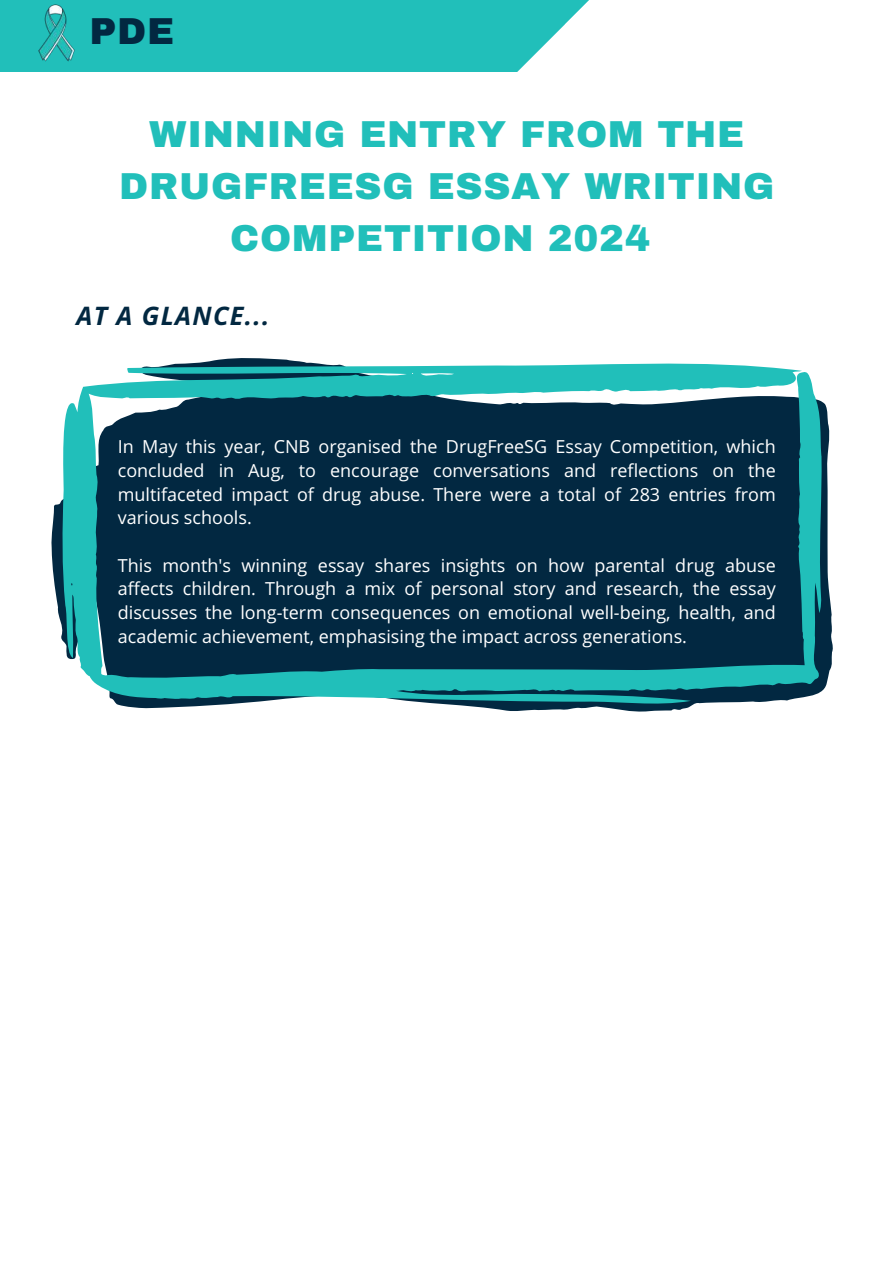
<style>
.page{position:relative;width:894px;height:1264px;background:#fff}
.page>*{position:absolute;margin:0;border:0;box-sizing:border-box;transform-origin:0 0}
.t1{font:900 37.5px/51.8px "Archivo";letter-spacing:.02em;color:#21bfba;text-align:center}
.t2{font:900 37.5px "Archivo";color:#022841}
.t3{font:italic 700 25.5px "Open Sans";letter-spacing:.05em;color:#022841}
.t4{font:18px/23.7px "Open Sans";color:#fff;text-align:justify}
</style>
<div class="page">
<svg style="left:51px;top:402px;width:782px;height:310px"></svg>
<svg style="left:60px;top:358px;width:762px;height:348px;background:#195264"></svg>
<div style="left:0;top:0;width:589px;height:71px;background:#21bfba"></div>
<img style="left:24px;top:0;width:65px;height:63px">
<h1 class="t2" style="left:89px;top:11px;width:86px">PDE</h1>
<h1 class="t1" style="left:119px;top:109px;width:656px">WINNING ENTRY FROM THE<br>DRUGFREESG ESSAY WRITING<br>COMPETITION 2024</h1>
<h2 class="t3" style="left:77px;top:298px;width:194px">AT A GLANCE...</h2>
<p class="t4" style="left:118px;top:434px;width:659px">In May this year, CNB organised the DrugFreeSG Essay Competition, which concluded in Aug, to encourage conversations and reflections on the multifaceted impact of drug abuse. There were a total of 283 entries from various schools.</p>
<p class="t4" style="left:118px;top:553px;width:659px">This month's winning essay shares insights on how parental drug abuse affects children. Through a mix of personal story and research, the essay discusses the long-term consequences on emotional well-being, health, and academic achievement, emphasising the impact across generations.</p>
</div>
